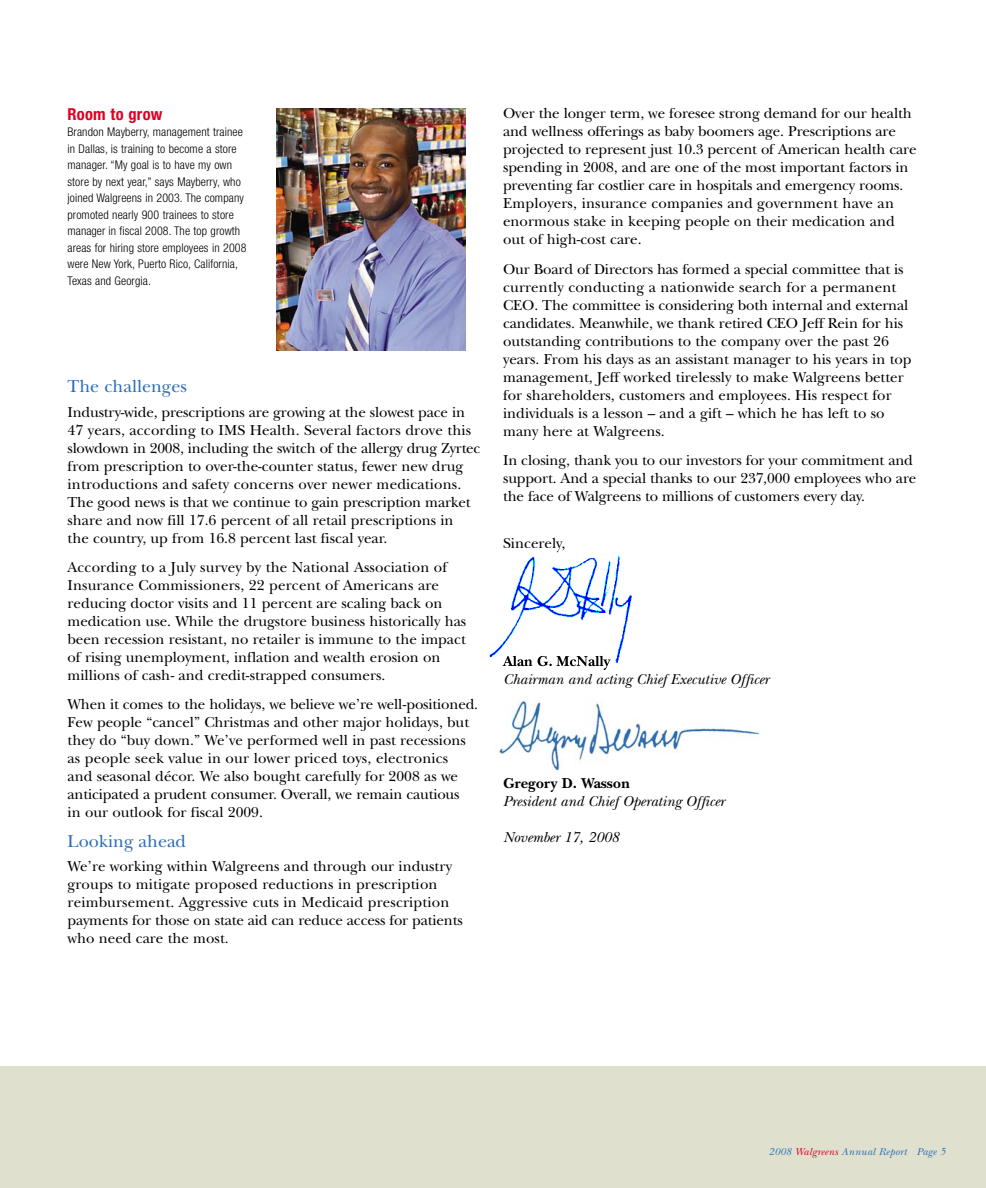
<style>
.page{position:relative;width:986px;height:1188px;background:#fff}
.page>*{position:absolute;margin:0;border:0;box-sizing:border-box;transform-origin:0 0}
.t1{font:18px "New Baskerville";color:#2b6eb6}
.t2{font:700 condensed 16.5px "Helvetica Neue";letter-spacing:.015em;color:#df0024}
.t3{font:15px/18px "New Baskerville";color:#000}
.t4{font:italic 15px "New Baskerville";color:#000}
.t5{font:700 15px "New Baskerville";color:#000}
.t6{font:300 condensed 12px/16.5px "Helvetica Neue";letter-spacing:.01em;color:#000}
.t7{font:italic 10.5px "New Baskerville";letter-spacing:.025em;color:#2b6eb6}
.s1{color:#df0024}
</style>
<div class="page">
<img style="left:499px;top:695px;width:261px;height:80px">
<div style="left:0;top:1066px;width:986px;height:122px;background:#dfe1ce"></div>
<img style="left:277px;top:108px;width:189px;height:243px">
<img style="left:489px;top:552px;width:143px;height:115px">
<img style="left:502px;top:656px;width:50px;height:10px">
<img style="left:556px;top:656px;width:54px;height:13px">
<p class="t2" style="left:68px;top:108px;width:96px">Room to grow</p>
<p class="t6" style="left:68px;top:125px;width:180px">Brandon Mayberry, management trainee in Dallas, is training to become a store manager. “My goal is to have my own store by next year,” says Mayberry, who joined Walgreens in 2003. The company promoted nearly 900 trainees to store manager in fiscal 2008. The top growth areas for hiring store employees in 2008 were New York, Puerto Rico, California, Texas and Georgia.</p>
<p class="t1" style="left:68px;top:379px;width:121px">The challenges</p>
<p class="t3" style="left:68px;top:404px;width:414px">Industry-wide, prescriptions are growing at the slowest pace in 47 years, according to IMS Health. Several factors drove this slowdown in 2008, including the switch of the allergy drug Zyrtec from prescription to over-the-counter status, fewer new drug introductions and safety concerns over newer medications.<br>The good news is that we continue to gain prescription market share and now fill 17.6 percent of all retail prescriptions in<br>the country, up from 16.8 percent last fiscal year.</p>
<p class="t3" style="left:68px;top:560px;width:400px">According to a July survey by the National Association of Insurance Commissioners, 22 percent of Americans are reducing doctor visits and 11 percent are scaling back on medication use. While the drugstore business historically has been recession resistant, no retailer is immune to the impact of rising unemployment, inflation and wealth erosion on millions of cash- and credit-strapped consumers.</p>
<p class="t3" style="left:68px;top:697px;width:412px">When it comes to the holidays, we believe we’re well-positioned.<br>Few people “cancel” Christmas and other major holidays, but they do “buy down.” We’ve performed well in past recessions as people seek value in our lower priced toys, electronics<br>and seasonal décor. We also bought carefully for 2008 as we anticipated a prudent consumer. Overall, we remain cautious<br>in our outlook for fiscal 2009.</p>
<p class="t1" style="left:68px;top:834px;width:120px">Looking ahead</p>
<p class="t3" style="left:68px;top:859px;width:397px">We’re working within Walgreens and through our industry groups to mitigate proposed reductions in prescription reimbursement. Aggressive cuts in Medicaid prescription payments for those on state aid can reduce access for patients who need care the most.</p>
<p class="t3" style="left:503px;top:106px;width:415px">Over the longer term, we foresee strong demand for our health and wellness offerings as baby boomers age. Prescriptions are projected to represent just 10.3 percent of American health care spending in 2008, and are one of the most important factors in preventing far costlier care in hospitals and emergency rooms.<br>Employers, insurance companies and government have an enormous stake in keeping people on their medication and out of high-cost care.</p>
<p class="t3" style="left:503px;top:262px;width:410px">Our Board of Directors has formed a special committee that is currently conducting a nationwide search for a permanent CEO. The committee is considering both internal and external candidates. Meanwhile, we thank retired CEO Jeff Rein for his outstanding contributions to the company over the past 26 years. From his days as an assistant manager to his years in top management, Jeff worked tirelessly to make Walgreens better for shareholders, customers and employees. His respect for individuals is a lesson – and a gift – which he has left to so many here at Walgreens.</p>
<p class="t3" style="left:503px;top:453px;width:415px">In closing, thank you to our investors for your commitment and support. And a special thanks to our 237,000 employees who are the face of Walgreens to millions of customers every day.</p>
<p class="t3" style="left:503px;top:536px;width:64px">Sincerely,</p>
<p class="t4" style="left:503px;top:674px;width:267px">Chairman and acting Chief Executive Officer</p>
<p class="t5" style="left:503px;top:777px;width:128px">Gregory D. Wasson</p>
<p class="t4" style="left:503px;top:795px;width:223px">President and Chief Operating Officer</p>
<p class="t4" style="left:503px;top:831px;width:117px">November 17, 2008</p>
<p class="t7" style="left:768px;top:1148px;width:178px">2008 <span class="s1">Walgreens</span> Annual Report Page 5</p>
</div>
